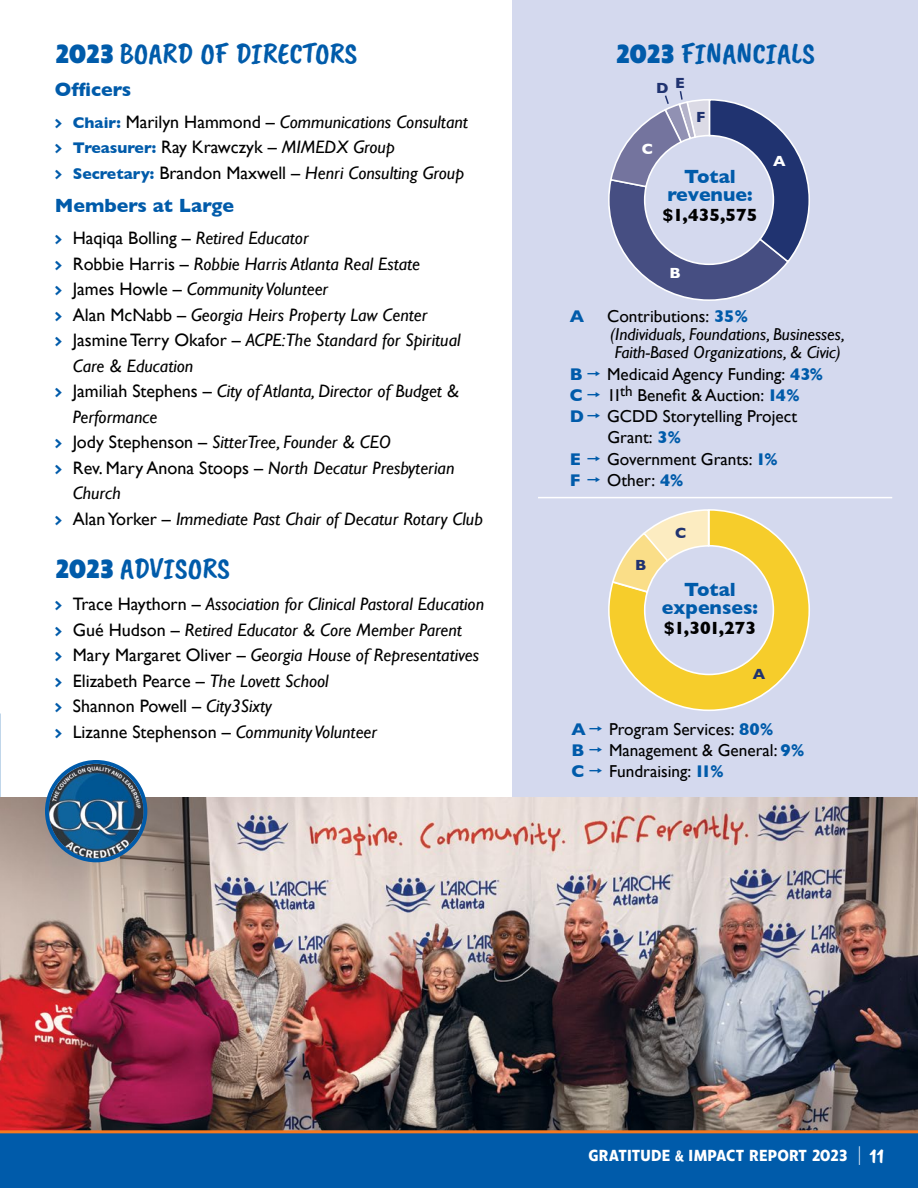
<style>
.page{position:relative;width:918px;height:1188px;background:#fff}
.page>*{position:absolute;margin:0;border:0;box-sizing:border-box;transform-origin:0 0}
.t1{font:30px "Caveat Brush";color:#005baa}
.t2{font:700 19.5px/18px "Gill Sans";color:#005baa;text-align:center}
.t3{font:italic 18px/25.5px "Gill Sans";color:#000}
.t4{font:700 18px "Gill Sans";color:#000}
.t5{font:17.25px/21.3px "Gill Sans";color:#000}
.t6{font:italic 17.25px/18.1px "Gill Sans";color:#000}
.t7{font:700 17.25px "Gill Sans";color:#005baa}
.t8{font:700 16.5px "Ruck Sack";letter-spacing:.01em;color:#fff}
.t9{font:700 15px "Gill Sans";color:#203370}
.t10{font:700 15px "Gill Sans";color:#fff}
.s1{font-family:"Ruck Sack";font-weight:900;font-size:27px}
.s2{font-family:"GUERRILLA";font-style:normal;color:#005baa}
.s3{font-weight:700;font-style:normal;font-size:15.75px;color:#005baa}
.s4{font-style:normal}
.s5{font-weight:700;font-style:normal;color:#005baa}
.s6{font-weight:700;color:#005baa}
.s7{font-family:"Caveat Brush";font-weight:400}
.s8{font-weight:900;font-size:24.75px}
.s9{font-family:"Caveat Brush";font-weight:400;font-size:21px}
</style>
<div class="page">
<div style="left:512px;top:0;width:406px;height:807px;background:#d4d9ee"></div>
<img style="left:0;top:798px;width:918px;height:332px">
<div style="left:0;top:1130px;width:918px;height:58px;background:#005baa"></div>
<svg style="left:608px;top:509px;width:202px;height:202px"></svg>
<svg style="left:608px;top:91px;width:202px;height:210px"></svg>
<hr style="left:538px;top:497px;width:354px;height:1px;background:#fff">
<img style="left:49px;top:764px;width:94px;height:94px;border-radius:47px">
<div style="left:45px;top:760px;width:102px;height:102px;border:4px solid #005baa;border-radius:50%"></div>
<h1 class="t1" style="left:55px;top:36px;width:304px"><span class="s1">2023</span> BOARD OF DIRECTORS</h1>
<p class="t2" style="left:55px;top:80px;width:78px">Officers</p>
<p class="t3" style="left:55px;top:109px;width:415px"><span class="s2">›</span> <span class="s3">Chair:</span> <span class="s4">Marilyn Hammond –</span> Communications Consultant <span class="s2">›</span> <span class="s3">Treasurer:</span> <span class="s4">Ray Krawczyk –</span> MIMEDX Group<br><span class="s2">›</span> <span class="s3">Secretary:</span> <span class="s4">Brandon Maxwell –</span> Henri Consulting Group</p>
<p class="t2" style="left:55px;top:196px;width:181px">Members at Large</p>
<p class="t3" style="left:55px;top:225px;width:255px"><span class="s2">›</span> <span class="s4">Haqiqa Bolling –</span> Retired Educator</p>
<p class="t3" style="left:55px;top:251px;width:367px"><span class="s2">›</span> <span class="s4">Robbie Harris –</span> Robbie Harris Atlanta Real Estate</p>
<p class="t3" style="left:55px;top:276px;width:275px"><span class="s2">›</span> <span class="s4">James Howle –</span> Community Volunteer</p>
<p class="t3" style="left:55px;top:302px;width:374px"><span class="s2">›</span> <span class="s4">Alan McNabb –</span> Georgia Heirs Property Law Center</p>
<p class="t3" style="left:55px;top:327px;width:407px"><span class="s2">›</span> <span class="s4">Jasmine Terry Okafor –</span> ACPE:The Standard for Spiritual</p>
<p class="t3" style="left:73px;top:353px;width:122px">Care &amp; Education</p>
<p class="t3" style="left:55px;top:378px;width:406px"><span class="s2">›</span> <span class="s4">Jamiliah Stephens –</span> City of Atlanta, Director of Budget &amp;</p>
<p class="t3" style="left:73px;top:404px;width:86px">Performance</p>
<p class="t3" style="left:55px;top:429px;width:338px"><span class="s2">›</span> <span class="s4">Jody Stephenson –</span> SitterTree, Founder &amp; CEO</p>
<p class="t3" style="left:55px;top:455px;width:401px"><span class="s2">›</span> <span class="s4">Rev. Mary Anona Stoops –</span> North Decatur Presbyterian</p>
<p class="t3" style="left:73px;top:480px;width:50px">Church</p>
<p class="t3" style="left:55px;top:506px;width:429px"><span class="s2">›</span> <span class="s4">Alan Yorker –</span> Immediate Past Chair of Decatur Rotary Club</p>
<h1 class="t1" style="left:55px;top:551px;width:177px"><span class="s1">2023</span> ADVISORS</h1>
<p class="t3" style="left:55px;top:591px;width:431px"><span class="s2">›</span> <span class="s4">Trace Haythorn –</span> Association for Clinical Pastoral Education <span class="s2">›</span> <span class="s4">Gué Hudson –</span> Retired Educator &amp; Core Member Parent<br><span class="s2">›</span> <span class="s4">Mary Margaret Oliver –</span> Georgia House of Representatives <span class="s2">›</span> <span class="s4">Elizabeth Pearce –</span> The Lovett School<br><span class="s2">›</span> <span class="s4">Shannon Powell –</span> City3Sixty<br><span class="s2">›</span> <span class="s4">Lizanne Stephenson –</span> Community Volunteer</p>
<h1 class="t1" style="left:615px;top:36px;width:201px"><span class="s1">2023</span> FINANCIALS</h1>
<p class="t9" style="left:656px;top:77px;width:30px">D E</p>
<p class="t10" style="left:642px;top:140px;width:13px">C</p>
<p class="t9" style="left:696px;top:108px;width:11px">F</p>
<p class="t2" style="left:668px;top:168px;width:87px">Total revenue:</p>
<p class="t4" style="left:662px;top:204px;width:97px">$1,435,575</p>
<p class="t10" style="left:773px;top:152px;width:14px">A</p>
<p class="t10" style="left:670px;top:264px;width:13px">B</p>
<p class="t7" style="left:570px;top:306px;width:16px">A</p>
<p class="t6" style="left:607px;top:307px;width:239px"><span class="s4">Contributions:</span> <span class="s5">35%<br></span>(Individuals, Foundations, Businesses,<br>Faith-Based Organizations, &amp; Civic)</p>
<p class="t7" style="left:570px;top:364px;width:14px">B</p>
<p class="t5" style="left:607px;top:363px;width:218px">Medicaid Agency Funding: <span class="s6">43%</span></p>
<p class="t7" style="left:570px;top:385px;width:14px">C</p>
<p class="t5" style="left:607px;top:384px;width:194px">11<sup>th</sup> Benefit &amp; Auction: <span class="s6">14%</span></p>
<p class="t7" style="left:570px;top:406px;width:16px">D</p>
<p class="t5" style="left:607px;top:405px;width:191px">GCDD Storytelling Project<br>Grant: <span class="s6">3%</span></p>
<p class="t7" style="left:570px;top:449px;width:13px">E</p>
<p class="t5" style="left:607px;top:448px;width:172px">Government Grants: <span class="s6">1%</span></p>
<p class="t7" style="left:570px;top:470px;width:12px">F</p>
<p class="t5" style="left:607px;top:469px;width:78px">Other: <span class="s6">4%</span></p>
<p class="t9" style="left:635px;top:557px;width:13px">B</p>
<p class="t9" style="left:675px;top:525px;width:13px">C</p>
<p class="t2" style="left:662px;top:581px;width:98px">Total expenses:</p>
<p class="t4" style="left:664px;top:617px;width:94px">$1,301,273</p>
<p class="t9" style="left:753px;top:665px;width:14px">A</p>
<p class="t7" style="left:572px;top:719px;width:16px">A</p>
<p class="t5" style="left:609px;top:718px;width:166px">Program Services: <span class="s6">80%</span></p>
<p class="t7" style="left:572px;top:740px;width:14px">B</p>
<p class="t5" style="left:609px;top:739px;width:197px">Management &amp; General: <span class="s6">9%</span></p>
<p class="t7" style="left:572px;top:761px;width:14px">C</p>
<p class="t5" style="left:609px;top:760px;width:116px">Fundraising: <span class="s6">11%</span></p>
<p class="t8" style="left:589px;top:1144px;width:297px">GRATITUDE <span class="s7">&amp;</span> IMPACT REPORT 2023 <span class="s8">|</span> <span class="s9">11</span></p>
</div>
